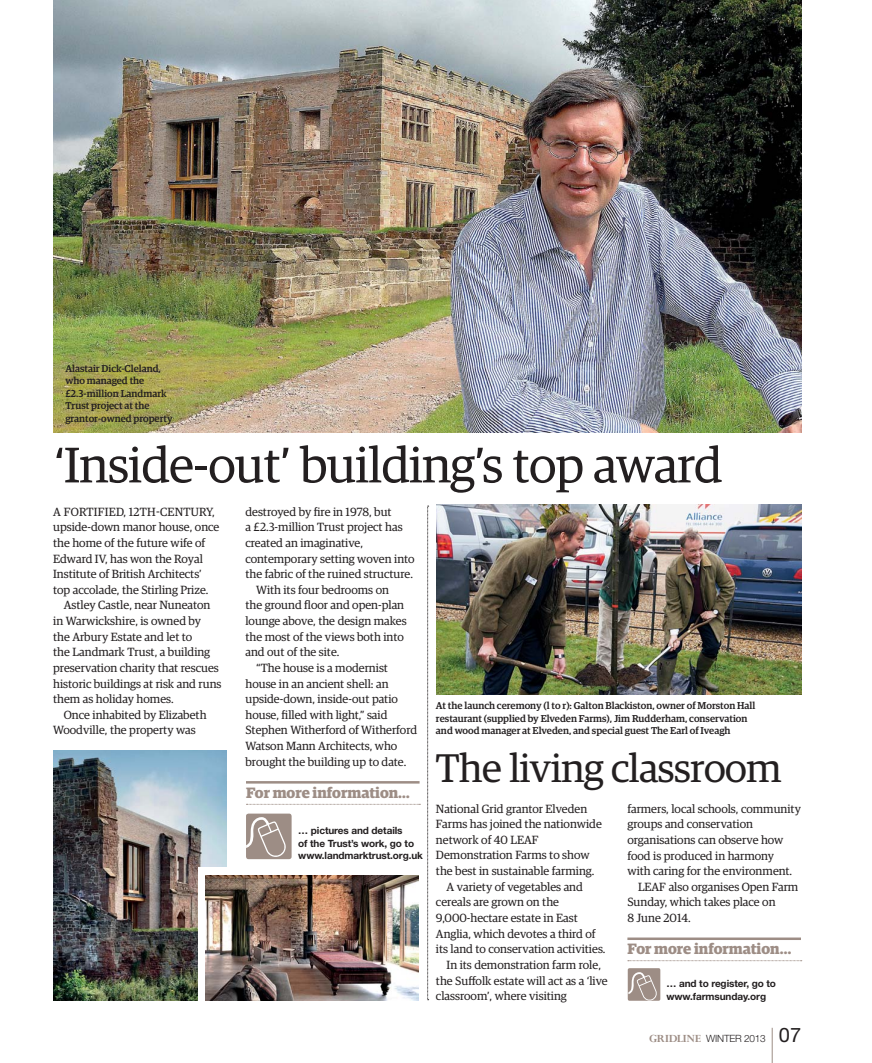
<style>
.page{position:relative;width:872px;height:1063px;background:#fff}
.page>*{position:absolute;margin:0;border:0;box-sizing:border-box;transform-origin:0 0}
.t1{font:50px "Guardian Egyp";letter-spacing:-.01em;color:#231f20}
.t2{font:40px "Guardian Egyp";letter-spacing:-.01em;color:#231f20}
.t3{font:700 15px "Guardian Egyp";color:#9d8d85}
.t4{font:11.88px "Guardian Egyp";color:#231f20}
.t5{font:11.88px "Guardian Egyp";letter-spacing:.02em;color:#231f20}
.t6{font:500 10px/12.5px "Guardian Egyp";color:#231f20}
.t7{font:700 10px/12.5px "Helvetica Neue";letter-spacing:-.01em;color:#231f20}
.t8{font:300 10px "Helvetica Neue";letter-spacing:-.02em;color:#231f20}
.s1{font-family:"Perpetua";font-weight:700;font-size:12.25px;color:#9d8d85}
.s2{font-weight:400;font-size:20px}
</style>
<div class="page">
<img style="left:53px;top:750px;width:174px;height:250px">
<div style="left:198px;top:867px;width:61px;height:151px;background:#fff"></div>
<hr style="left:772px;top:1028px;width:1px;height:35px;background:#9d8d85">
<svg style="left:427px;top:506px;width:2px;height:494px"></svg>
<hr style="left:246px;top:781px;width:173px;height:3px;background:#9d8d85">
<svg style="left:246px;top:804px;width:174px;height:1px"></svg>
<div style="left:246px;top:814px;width:45px;height:45px;background:#9d8d85;border-radius:2px"></div>
<svg style="left:246px;top:817px;width:40px;height:40px"></svg>
<hr style="left:627px;top:937px;width:174px;height:3px;background:#9d8d85">
<svg style="left:628px;top:960px;width:173px;height:1px"></svg>
<div style="left:627px;top:968px;width:33px;height:33px;background:#9d8d85;border-radius:2px"></div>
<svg style="left:628px;top:972px;width:29px;height:29px"></svg>
<img style="left:436px;top:505px;width:365px;height:189px">
<img style="left:53px;top:0;width:748px;height:432px">
<img style="left:206px;top:875px;width:212px;height:125px">
<p class="t6" style="left:65px;top:363px;width:109px">Alastair Dick-Cleland, who managed the £2.3-million Landmark<br>Trust project at the grantor-owned property</p>
<h1 class="t1" style="left:54px;top:441px;width:669px">‘Inside-out’ building’s top award</h1>
<p class="t5" style="left:53px;top:506px;width:163px">A FORTIFIED, 12TH-CENTURY,</p>
<p class="t4" style="left:53px;top:521px;width:168px">upside-down manor house, once</p>
<p class="t4" style="left:53px;top:537px;width:154px">the home of the future wife of</p>
<p class="t4" style="left:53px;top:553px;width:151px">Edward IV, has won the Royal</p>
<p class="t4" style="left:53px;top:568px;width:150px">Institute of British Architects’</p>
<p class="t4" style="left:53px;top:584px;width:157px">top accolade, the Stirling Prize.</p>
<p class="t4" style="left:64px;top:599px;width:148px">Astley Castle, near Nuneaton</p>
<p class="t4" style="left:53px;top:615px;width:149px">in Warwickshire, is owned by</p>
<p class="t4" style="left:53px;top:631px;width:141px">the Arbury Estate and let to</p>
<p class="t4" style="left:53px;top:646px;width:159px">the Landmark Trust, a building</p>
<p class="t4" style="left:53px;top:662px;width:167px">preservation charity that rescues</p>
<p class="t4" style="left:53px;top:678px;width:170px">historic buildings at risk and runs</p>
<p class="t4" style="left:53px;top:693px;width:122px">them as holiday homes.</p>
<p class="t4" style="left:64px;top:709px;width:144px">Once inhabited by Elizabeth</p>
<p class="t4" style="left:53px;top:725px;width:144px">Woodville, the property was</p>
<p class="t4" style="left:245px;top:506px;width:148px">destroyed by fire in 1978, but</p>
<p class="t4" style="left:245px;top:521px;width:159px">a £2.3-million Trust project has</p>
<p class="t4" style="left:245px;top:537px;width:119px">created an imaginative,</p>
<p class="t4" style="left:245px;top:553px;width:171px">contemporary setting woven into</p>
<p class="t4" style="left:245px;top:568px;width:169px">the fabric of the ruined structure.</p>
<p class="t4" style="left:256px;top:584px;width:134px">With its four bedrooms on</p>
<p class="t4" style="left:245px;top:600px;width:160px">the ground floor and open-plan</p>
<p class="t4" style="left:245px;top:615px;width:163px">lounge above, the design makes</p>
<p class="t4" style="left:245px;top:631px;width:160px">the most of the views both into</p>
<p class="t4" style="left:245px;top:646px;width:96px">and out of the site.</p>
<p class="t4" style="left:256px;top:662px;width:133px">“The house is a modernist</p>
<p class="t4" style="left:245px;top:678px;width:145px">house in an ancient shell: an</p>
<p class="t4" style="left:245px;top:693px;width:154px">upside-down, inside-out patio</p>
<p class="t4" style="left:245px;top:709px;width:144px">house, filled with light,” said</p>
<p class="t4" style="left:245px;top:725px;width:173px">Stephen Witherford of Witherford</p>
<p class="t4" style="left:245px;top:740px;width:153px">Watson Mann Architects, who</p>
<p class="t4" style="left:245px;top:756px;width:162px">brought the building up to date.</p>
<p class="t3" style="left:246px;top:785px;width:165px">For more information…</p>
<p class="t7" style="left:298px;top:825px;width:126px">… pictures and details<br>of the Trust’s work, go to www.landmarktrust.org.uk</p>
<p class="t6" style="left:436px;top:700px;width:321px">At the launch ceremony (l to r): Galton Blackiston, owner of Morston Hall restaurant (supplied by Elveden Farms), Jim Rudderham, conservation and wood manager at Elveden, and special guest The Earl of Iveagh</p>
<h2 class="t2" style="left:436px;top:748px;width:347px">The living classroom</h2>
<p class="t4" style="left:436px;top:803px;width:153px">National Grid grantor Elveden</p>
<p class="t4" style="left:436px;top:818px;width:167px">Farms has joined the nationwide</p>
<p class="t4" style="left:436px;top:834px;width:104px">network of 40 LEAF</p>
<p class="t4" style="left:436px;top:850px;width:155px">Demonstration Farms to show</p>
<p class="t4" style="left:436px;top:865px;width:160px">the best in sustainable farming.</p>
<p class="t4" style="left:446px;top:881px;width:138px">A variety of vegetables and</p>
<p class="t4" style="left:436px;top:896px;width:125px">cereals are grown on the</p>
<p class="t4" style="left:436px;top:912px;width:143px">9,000-hectare estate in East</p>
<p class="t4" style="left:436px;top:928px;width:161px">Anglia, which devotes a third of</p>
<p class="t4" style="left:436px;top:943px;width:171px">its land to conservation activities.</p>
<p class="t4" style="left:446px;top:959px;width:156px">In its demonstration farm role,</p>
<p class="t4" style="left:436px;top:975px;width:173px">the Suffolk estate will act as a ‘live</p>
<p class="t4" style="left:436px;top:990px;width:132px">classroom’, where visiting</p>
<p class="t4" style="left:627px;top:803px;width:175px">farmers, local schools, community</p>
<p class="t4" style="left:627px;top:818px;width:127px">groups and conservation</p>
<p class="t4" style="left:627px;top:834px;width:157px">organisations can observe how</p>
<p class="t4" style="left:627px;top:850px;width:148px">food is produced in harmony</p>
<p class="t4" style="left:627px;top:865px;width:166px">with caring for the environment.</p>
<p class="t4" style="left:638px;top:881px;width:162px">LEAF also organises Open Farm</p>
<p class="t4" style="left:627px;top:896px;width:150px">Sunday, which takes place on</p>
<p class="t4" style="left:627px;top:912px;width:65px">8 June 2014.</p>
<p class="t3" style="left:627px;top:942px;width:165px">For more information…</p>
<p class="t7" style="left:666px;top:978px;width:111px">… and to register, go to www.farmsunday.org</p>
<p class="t8" style="left:649px;top:1035px;width:153px"><span class="s1">GRIDLINE</span> WINTER 2013 <span class="s2">07</span></p>
</div>
